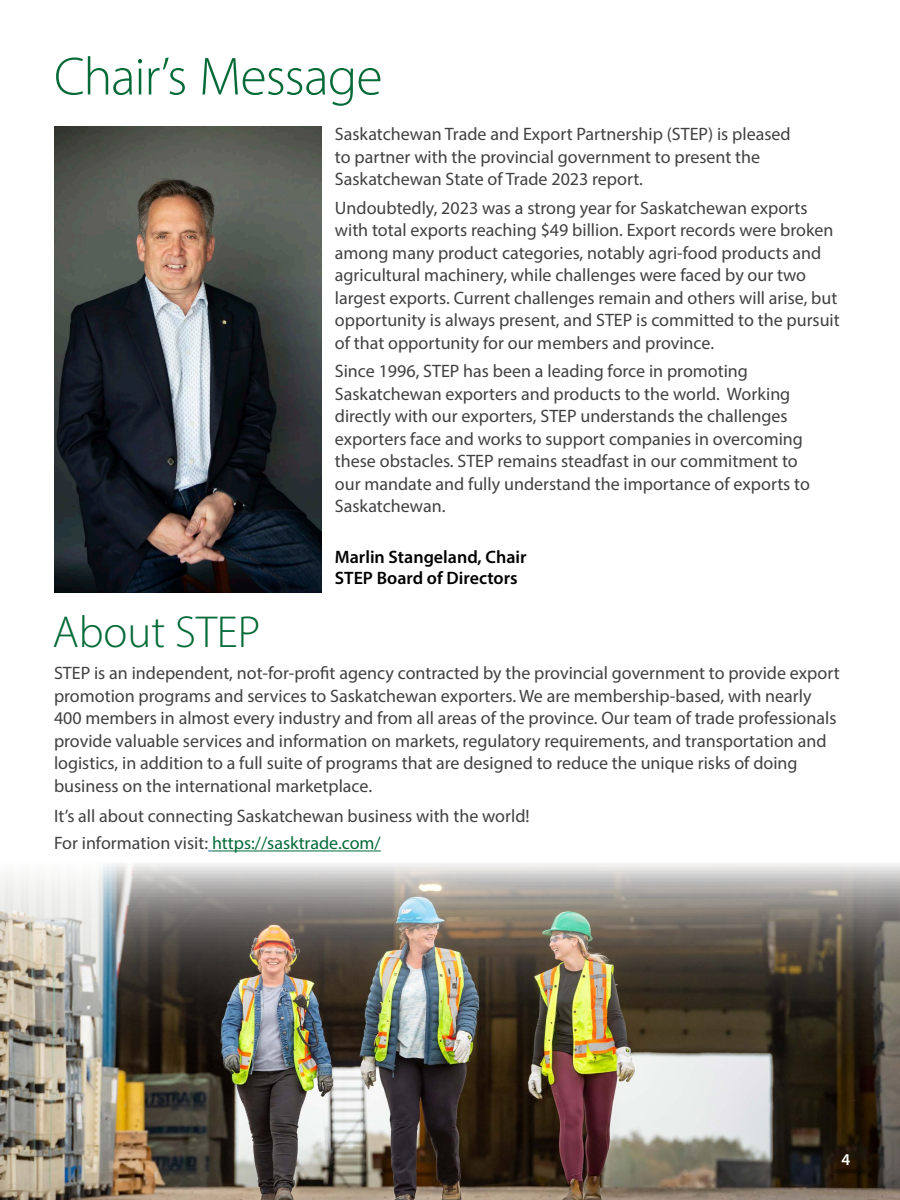
<style>
.page{position:relative;width:900px;height:1200px;background:#fff}
.page>*{position:absolute;margin:0;border:0;box-sizing:border-box;transform-origin:0 0}
.t1{font:300 54px "Myriad Pro";letter-spacing:-.02em;color:#046a38}
.Subheading{font:300 45px "Myriad Pro";color:#046a38}
.Body{font:18px/22.5px "Myriad Pro";color:#414042}
.t2{font:600 18px "Myriad Pro";color:#000}
.Body-2{font:18px "Myriad Pro";color:#046a38}
.t3{font:600 16.5px "Myriad Pro";color:#fff}
.s1{color:#414042}
</style>
<div class="page">
<img style="left:54px;top:127px;width:267px;height:466px">
<img style="left:0;top:864px;width:899px;height:336px">
<hr style="left:212px;top:851px;width:169px;height:1px;background:#046a38">
<p class="t1" style="left:54px;top:44px;width:330px">Chair’s Message</p>
<p class="Body" style="left:335px;top:123px;width:457px">Saskatchewan Trade and Export Partnership (STEP) is pleased to partner with the provincial government to present the<br>Saskatchewan State of Trade 2023 report.</p>
<p class="Body" style="left:335px;top:196px;width:506px">Undoubtedly, 2023 was a strong year for Saskatchewan exports with total exports reaching $49 billion. Export records were broken among many product categories, notably agri-food products and agricultural machinery, while challenges were faced by our two largest exports. Current challenges remain and others will arise, but opportunity is always present, and STEP is committed to the pursuit of that opportunity for our members and province.</p>
<p class="Body" style="left:335px;top:360px;width:477px">Since 1996, STEP has been a leading force in promoting Saskatchewan exporters and products to the world. Working directly with our exporters, STEP understands the challenges exporters face and works to support companies in overcoming these obstacles. STEP remains steadfast in our commitment to our mandate and fully understand the importance of exports to Saskatchewan.</p>
<p class="t2" style="left:335px;top:545px;width:193px">Marlin Stangeland, Chair</p>
<p class="t2" style="left:335px;top:567px;width:184px">STEP Board of Directors</p>
<p class="Subheading" style="left:52px;top:605px;width:210px">About STEP</p>
<p class="Body" style="left:54px;top:662px;width:787px">STEP is an independent, not-for-profit agency contracted by the provincial government to provide export promotion programs and services to Saskatchewan exporters. We are membership-based, with nearly 400 members in almost every industry and from all areas of the province. Our team of trade professionals provide valuable services and information on markets, regulatory requirements, and transportation and logistics, in addition to a full suite of programs that are designed to reduce the unique risks of doing business on the international marketplace.</p>
<p class="Body" style="left:54px;top:805px;width:477px">It’s all about connecting Saskatchewan business with the world!</p>
<p class="Body-2" style="left:54px;top:832px;width:328px"><span class="s1">For information visit:</span> https://sasktrade.com/</p>
<p class="t3" style="left:841px;top:1149px;width:10px">4</p>
</div>
